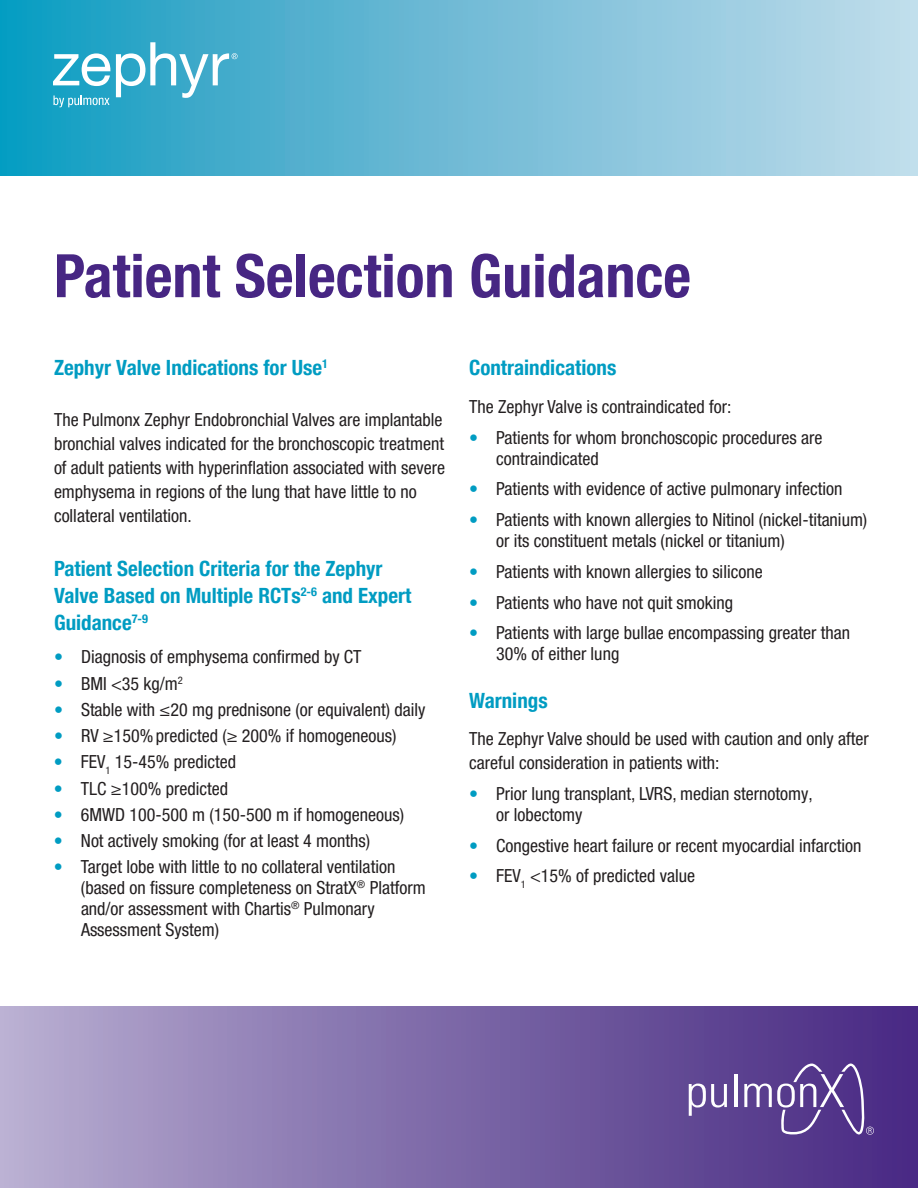
<style>
.page{position:relative;width:918px;height:1188px;background:#fff}
.page>*{position:absolute;margin:0;border:0;box-sizing:border-box;transform-origin:0 0}
.t1{font:700 condensed 60px "Helvetica Neue LT Pro";color:#472683}
.t2{font:700 condensed 21px/27px "Helvetica Neue LT Pro";color:#009cc2}
.t3{font:condensed 18px/21px "Helvetica Neue LT Pro";color:#231f20}
.s1{color:#009cc2}
</style>
<div class="page">
<div style="left:0;top:0;width:918px;height:176px;background:linear-gradient(to right,#129bc1,#c6dceb)"></div>
<svg style="left:53px;top:42px;width:185px;height:65px"></svg>
<div style="left:0;top:1007px;width:918px;height:181px;background:linear-gradient(to right,#b6acd0,#452681)"></div>
<hr style="left:734px;top:1074px;width:3px;height:33px;background:#fff">
<svg style="left:689px;top:1084px;width:38px;height:32px"></svg>
<svg style="left:744px;top:1064px;width:130px;height:71px"></svg>
<h1 class="t1" style="left:54px;top:240px;width:639px">Patient Selection Guidance</h1>
<p class="t2" style="left:54px;top:354px;width:275px">Zephyr Valve Indications for Use<sup>1</sup></p>
<p class="t3" style="left:54px;top:408px;width:393px;line-height:24px">The Pulmonx Zephyr Endobronchial Valves are implantable bronchial valves indicated for the bronchoscopic treatment of adult patients with hyperinflation associated with severe emphysema in regions of the lung that have little to no collateral ventilation.</p>
<p class="t2" style="left:54px;top:555px;width:359px">Patient Selection Criteria for the Zephyr<br>Valve Based on Multiple RCTs<sup>2-6</sup> and Expert<br>Guidance<sup>7-9</sup></p>
<p class="t3" style="left:54px;top:646px;width:309px"><span class="s1">•</span> Diagnosis of emphysema confirmed by CT</p>
<p class="t3" style="left:54px;top:672px;width:130px"><span class="s1">•</span> BMI &lt;35 kg/m<sup>2</sup></p>
<p class="t3" style="left:54px;top:699px;width:373px"><span class="s1">•</span> Stable with ≤20 mg prednisone (or equivalent) daily</p>
<p class="t3" style="left:54px;top:725px;width:344px"><span class="s1">•</span> RV ≥150%predicted (≥ 200% if homogeneous)</p>
<p class="t3" style="left:54px;top:751px;width:184px"><span class="s1">•</span> FEV<sub>1</sub> 15-45% predicted</p>
<p class="t3" style="left:54px;top:777px;width:176px"><span class="s1">•</span> TLC ≥100% predicted</p>
<p class="t3" style="left:54px;top:804px;width:352px"><span class="s1">•</span> 6MWD 100-500 m (150-500 m if homogeneous)</p>
<p class="t3" style="left:54px;top:830px;width:318px"><span class="s1">•</span> Not actively smoking (for at least 4 months)</p>
<p class="t3" style="left:81px;top:856px;width:346px;text-indent:-27px"><span class="s1">•</span> Target lobe with little to no collateral ventilation (based on fissure completeness on StratX<sup>®</sup> Platform and/or assessment with Chartis<sup>®</sup> Pulmonary Assessment System)</p>
<p class="t2" style="left:469px;top:354px;width:149px">Contraindications</p>
<p class="t3" style="left:469px;top:396px;width:264px">The Zephyr Valve is contraindicated for:</p>
<p class="t3" style="left:496px;top:426px;width:328px;text-indent:-27px"><span class="s1">•</span> Patients for whom bronchoscopic procedures are contraindicated</p>
<p class="t3" style="left:469px;top:478px;width:375px"><span class="s1">•</span> Patients with evidence of active pulmonary infection</p>
<p class="t3" style="left:496px;top:509px;width:373px;text-indent:-27px"><span class="s1">•</span> Patients with known allergies to Nitinol (nickel-titanium) or its constituent metals (nickel or titanium)</p>
<p class="t3" style="left:469px;top:561px;width:295px"><span class="s1">•</span> Patients with known allergies to silicone</p>
<p class="t3" style="left:469px;top:591px;width:266px"><span class="s1">•</span> Patients who have not quit smoking</p>
<p class="t3" style="left:496px;top:622px;width:356px;text-indent:-27px"><span class="s1">•</span> Patients with large bullae encompassing greater than<br>30% of either lung</p>
<p class="t2" style="left:469px;top:687px;width:80px">Warnings</p>
<p class="t3" style="left:469px;top:726px;width:401px;line-height:24px">The Zephyr Valve should be used with caution and only after careful consideration in patients with:</p>
<p class="t3" style="left:496px;top:783px;width:318px;text-indent:-27px"><span class="s1">•</span> Prior lung transplant, LVRS, median sternotomy, or lobectomy</p>
<p class="t3" style="left:469px;top:834px;width:394px"><span class="s1">•</span> Congestive heart failure or recent myocardial infarction</p>
<p class="t3" style="left:469px;top:865px;width:227px"><span class="s1">•</span> FEV<sub>1</sub> &lt;15% of predicted value</p>
</div>
